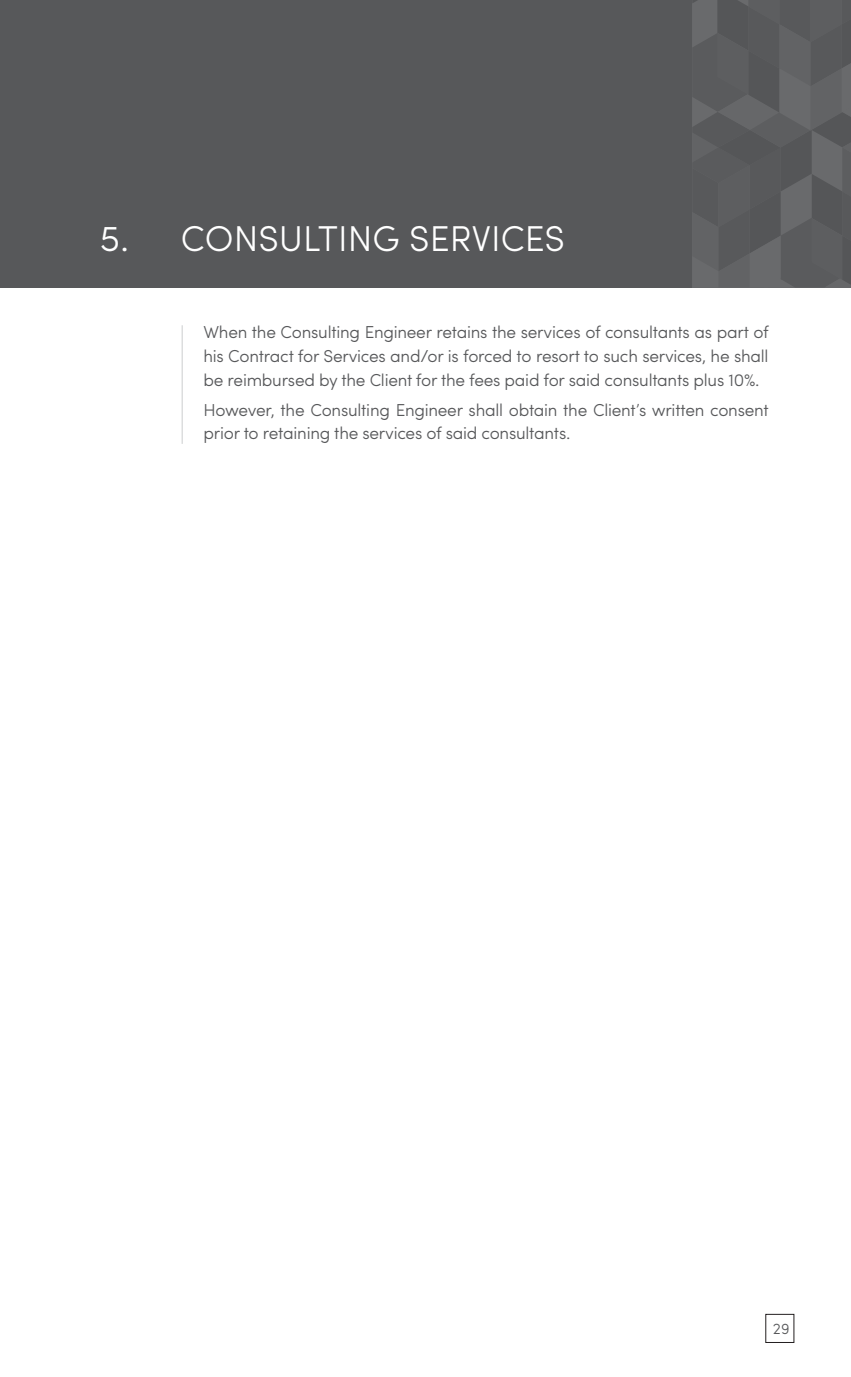
<style>
.page{position:relative;width:851px;height:1377px;background:#fff}
.page>*{position:absolute;margin:0;border:0;box-sizing:border-box;transform-origin:0 0}
.t1{font:300 36px "Sofia Pro";color:#fff}
.t2{font:300 17.32px/23.6px "Sofia Pro";letter-spacing:-.015em;color:#57585a;text-align:justify}
.t3{font:300 15.3px "Sofia Pro";color:#57585a}
</style>
<div class="page">
<div style="left:765px;top:1314px;width:29px;height:29px;border:1px solid #231f20"></div>
<hr style="left:182px;top:325px;width:1px;height:119px;background:#d1d2d4">
<div style="left:0;top:0;width:850px;height:288px;background:#57585a"></div>
<svg style="left:692px;top:0;width:158px;height:288px"></svg>
<p class="t1" style="left:100px;top:212px;width:466px">5. CONSULTING SERVICES</p>
<p class="t2" style="left:203px;top:319px;width:567px">When the Consulting Engineer retains the services of consultants as part of his Contract for Services and/or is forced to resort to such services, he shall be reimbursed by the Client for the fees paid for said consultants plus 10%.</p>
<p class="t2" style="left:203px;top:397px;width:567px">However, the Consulting Engineer shall obtain the Client’s written consent prior to retaining the services of said consultants.</p>
<p class="t3" style="left:773px;top:1317px;width:18px">29</p>
</div>
